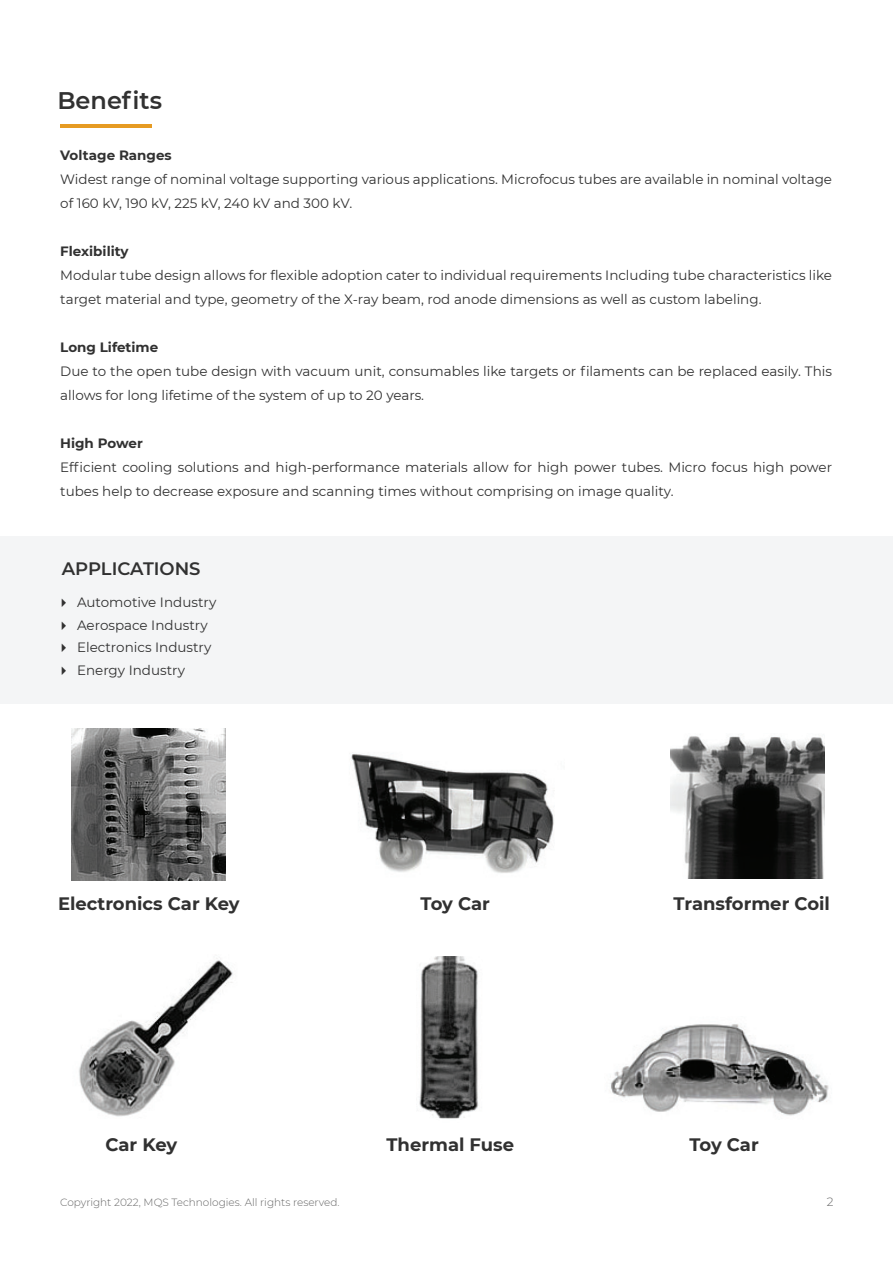
<style>
.page{position:relative;width:893px;height:1263px;background:#fff}
.page>*{position:absolute;margin:0;border:0;box-sizing:border-box;transform-origin:0 0}
.t1{font:600 24px "Montserrat";color:#313131}
.t2{font:700 18px "Montserrat";color:#313131}
.t3{font:600 18px "Montserrat";color:#313131}
.t4{font:13.5px/24px "Montserrat";color:#313131}
.t5{font:700 13.5px "Montserrat";color:#313131}
.t6{font:300 12px "Montserrat";color:#666}
.t7{font:300 10.5px "Montserrat";color:#666}
</style>
<div class="page">
<hr style="left:60px;top:124px;width:92px;height:4px;background:#e69b22">
<div style="left:0;top:537px;width:893px;height:167px;background:#f4f5f6"></div>
<img style="left:72px;top:728px;width:154px;height:153px">
<img style="left:79px;top:958px;width:154px;height:159px">
<img style="left:351px;top:754px;width:203px;height:119px">
<img style="left:610px;top:1024px;width:219px;height:92px">
<img style="left:670px;top:736px;width:154px;height:143px">
<img style="left:419px;top:957px;width:60px;height:162px">
<h1 class="t1" style="left:57px;top:84px;width:106px">Benefits</h1>
<p class="t5" style="left:60px;top:146px;width:113px">Voltage Ranges</p>
<p class="t4" style="left:60px;top:167px;width:773px">Widest range of nominal voltage supporting various applications. Microfocus tubes are available in nominal voltage of 160 kV, 190 kV, 225 kV, 240 kV and 300 kV.</p>
<p class="t5" style="left:60px;top:242px;width:70px">Flexibility</p>
<p class="t4" style="left:60px;top:263px;width:773px">Modular tube design allows for flexible adoption cater to individual requirements Including tube characteristics like target material and type, geometry of the X-ray beam, rod anode dimensions as well as custom labeling.</p>
<p class="t5" style="left:60px;top:338px;width:100px">Long Lifetime</p>
<p class="t4" style="left:60px;top:359px;width:773px">Due to the open tube design with vacuum unit, consumables like targets or filaments can be replaced easily. This allows for long lifetime of the system of up to 20 years.</p>
<p class="t5" style="left:60px;top:434px;width:84px">High Power</p>
<p class="t4" style="left:60px;top:455px;width:773px">Efficient cooling solutions and high-performance materials allow for high power tubes. Micro focus high power tubes help to decrease exposure and scanning times without comprising on image quality.</p>
<h2 class="t3" style="left:62px;top:556px;width:140px">APPLICATIONS</h2>
<p class="t4" style="left:57px;top:590px;width:161px">✔ Automotive Industry</p>
<p class="t4" style="left:57px;top:612px;width:152px">✔ Aerospace Industry</p>
<p class="t4" style="left:57px;top:635px;width:156px">✔ Electronics Industry</p>
<p class="t4" style="left:57px;top:657px;width:130px">✔ Energy Industry</p>
<h2 class="t2" style="left:58px;top:890px;width:183px">Electronics Car Key</h2>
<h2 class="t2" style="left:421px;top:890px;width:71px">Toy Car</h2>
<h2 class="t2" style="left:673px;top:890px;width:158px">Transformer Coil</h2>
<h2 class="t2" style="left:105px;top:1131px;width:73px">Car Key</h2>
<h2 class="t2" style="left:386px;top:1131px;width:129px">Thermal Fuse</h2>
<h2 class="t2" style="left:689px;top:1131px;width:71px">Toy Car</h2>
<p class="t7" style="left:60px;top:1194px;width:281px">Copyright 2022, MQS Technologies. All rights reserved.</p>
<p class="t6" style="left:827px;top:1193px;width:8px">2</p>
</div>
